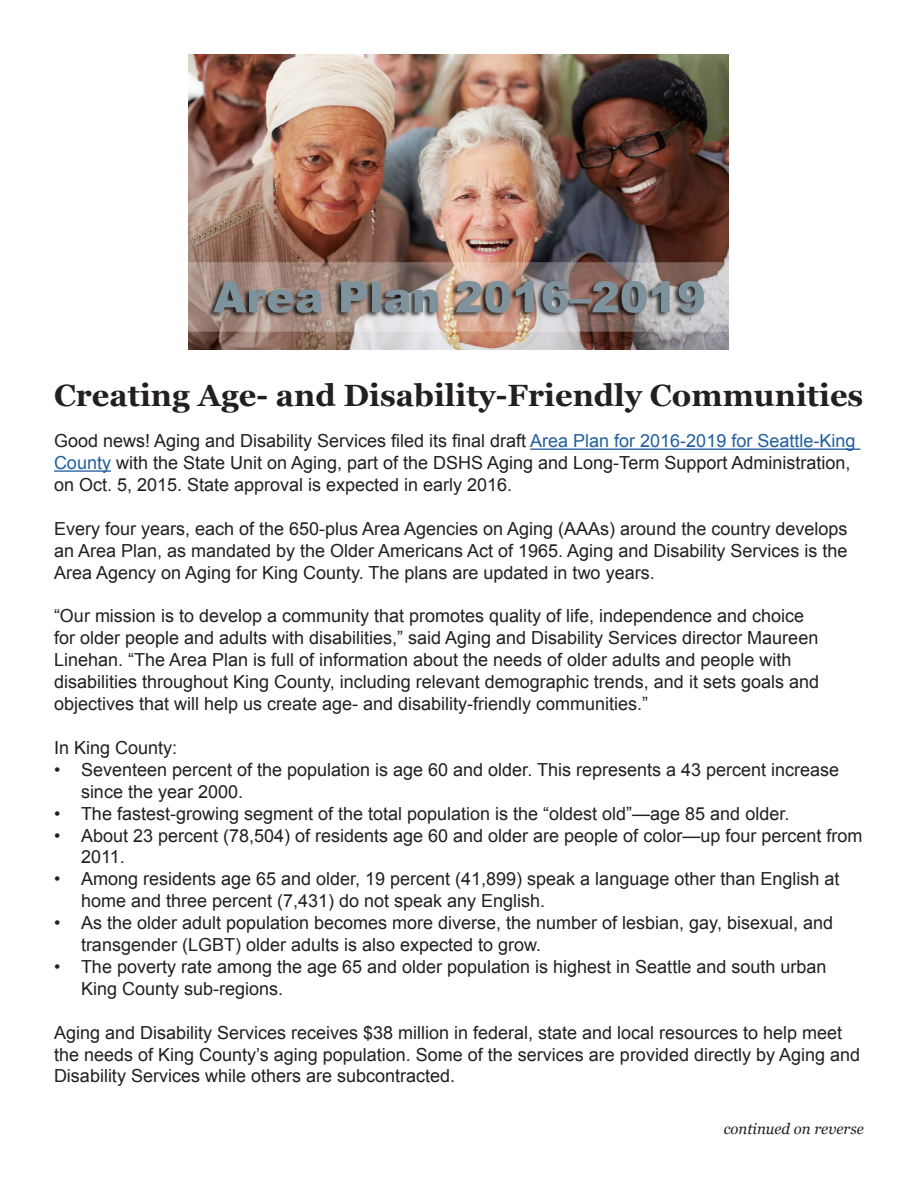
<style>
.page{position:relative;width:918px;height:1188px;background:#fff}
.page>*{position:absolute;margin:0;border:0;box-sizing:border-box;transform-origin:0 0}
.t1{font:700 30.75px "Georgia";color:#231f20}
.t2{font:18px/21.9px "Arial";color:#231f20}
.t3{font:italic 15px "Georgia";color:#231f20}
.s1{color:#215e9e}
</style>
<div class="page">
<hr style="left:530px;top:449px;width:330px;height:1px;background:#215e9e">
<hr style="left:54px;top:470px;width:57px;height:2px;background:#215e9e">
<img style="left:189px;top:54px;width:540px;height:295px">
<h1 class="t1" style="left:54px;top:375px;width:811px">Creating Age- and Disability-Friendly Communities</h1>
<p class="t2" style="left:54px;top:430px;width:803px">Good news! Aging and Disability Services filed its final draft <span class="s1">Area Plan for 2016-2019 for Seattle-King<br>County</span> with the State Unit on Aging, part of the DSHS Aging and Long-Term Support Administration, on Oct. 5, 2015. State approval is expected in early 2016.</p>
<p class="t2" style="left:54px;top:518px;width:795px;text-align:justify">Every four years, each of the 650-plus Area Agencies on Aging (AAAs) around the country develops an Area Plan, as mandated by the Older Americans Act of 1965. Aging and Disability Services is the Area Agency on Aging for King County. The plans are updated in two years.</p>
<p class="t2" style="left:54px;top:605px;width:767px">“Our mission is to develop a community that promotes quality of life, independence and choice for older people and adults with disabilities,” said Aging and Disability Services director Maureen Linehan. “The Area Plan is full of information about the needs of older adults and people with disabilities throughout King County, including relevant demographic trends, and it sets goals and objectives that will help us create age- and disability-friendly communities.”</p>
<p class="t2" style="left:54px;top:737px;width:125px">In King County:</p>
<p class="t2" style="left:81px;top:759px;width:760px;text-indent:-27px">• Seventeen percent of the population is age 60 and older. This represents a 43 percent increase since the year 2000.</p>
<p class="t2" style="left:54px;top:803px;width:737px">• The fastest-growing segment of the total population is the “oldest old”—age 85 and older.</p>
<p class="t2" style="left:81px;top:824px;width:783px;text-indent:-27px">• About 23 percent (78,504) of residents age 60 and older are people of color—up four percent from<br>2011.</p>
<p class="t2" style="left:81px;top:868px;width:760px;text-indent:-27px">• Among residents age 65 and older, 19 percent (41,899) speak a language other than English at home and three percent (7,431) do not speak any English.</p>
<p class="t2" style="left:81px;top:912px;width:754px;text-indent:-27px">• As the older adult population becomes more diverse, the number of lesbian, gay, bisexual, and transgender (LGBT) older adults is also expected to grow.</p>
<p class="t2" style="left:81px;top:956px;width:747px;text-indent:-27px">• The poverty rate among the age 65 and older population is highest in Seattle and south urban<br>King County sub-regions.</p>
<p class="t2" style="left:54px;top:1022px;width:808px">Aging and Disability Services receives $38 million in federal, state and local resources to help meet the needs of King County’s aging population. Some of the services are provided directly by Aging and<br>Disability Services while others are subcontracted.</p>
<p class="t3" style="left:724px;top:1119px;width:142px">continued on reverse</p>
</div>
